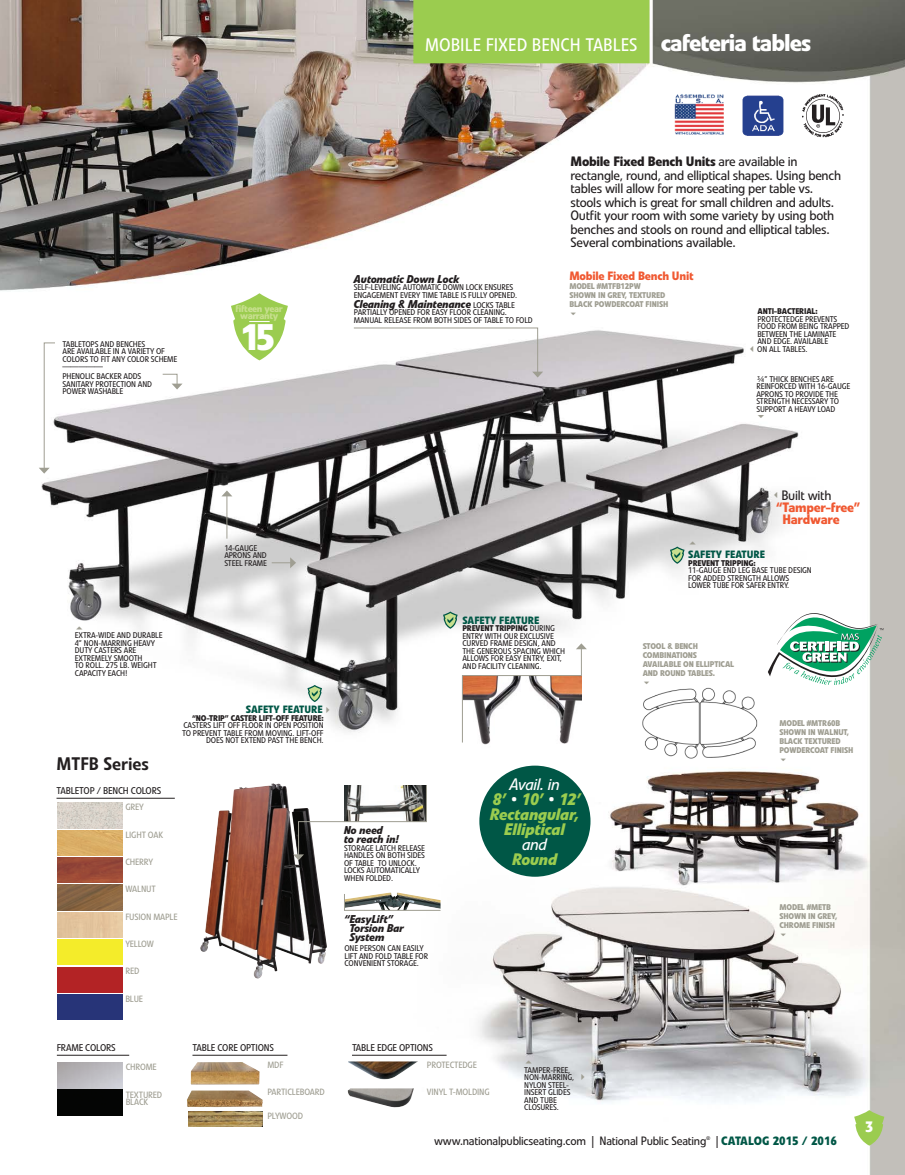
<style>
.page{position:relative;width:905px;height:1175px;background:#fff}
.page>*{position:absolute;margin:0;border:0;box-sizing:border-box;transform-origin:0 0}
.t1{font:700 36.6px "Linotype Veto";color:#fff}
.t2{font:700 24px "Linotype Veto";letter-spacing:-.04em;color:#fff}
.t3{font:18px "Linotype Veto";color:#fff}
.t4{font:500 18px "Linotype Veto";color:#231f20}
.t5{font:italic 700 16.5px/15px "Linotype Veto";letter-spacing:-.02em;color:#9bcc4f;text-align:center}
.t6{font:700 15px "Linotype Veto";color:#fff}
.Description{font:13.5px/13.5px "Linotype Veto";letter-spacing:-.02em;color:#231f20}
.t7{font:700 13.5px/12px "Linotype Veto";letter-spacing:-.02em;color:#f05932}
.t8{font:12px "Linotype Veto";letter-spacing:-.02em;color:#231f20}
.t9{font:700 12px "Linotype Veto";letter-spacing:-.02em;color:#f05932}
.t10{font:700 12px "Linotype Veto";color:#005746}
.t11{font:italic 700 11.25px/9px "Linotype Veto";letter-spacing:-.02em;color:#231f20}
.t12{font:700 10.5px "Linotype Veto";color:#005746}
.t13{font:9.75px "Linotype Veto";letter-spacing:-.02em;color:#231f20}
.t14{font:700 9.75px/6.9px "Linotype Veto";letter-spacing:-.04em;color:#c7df8e;text-align:center}
.t15{font:9px/7.5px "Linotype Veto";letter-spacing:-.02em;color:#9f9e92}
.t16{font:8.25px/7.5px "Linotype Veto";letter-spacing:-.02em;color:#231f20}
.t17{font:700 8.25px/9px "Linotype Veto";letter-spacing:-.02em;color:#9f9e92}
.t18{font:700 8.25px "Linotype Veto";letter-spacing:-.02em;color:#231f20}
.t19{font:5.25px "Linotype Veto";color:#231f20}
.s1{font-weight:400;font-style:normal;font-size:8.25px}
.s2{font-weight:700}
.s3{color:#9f9e92}
.s4{font-weight:400;color:#fff}
.s5{font-weight:400;color:#231f20}
</style>
<div class="page">
<img style="left:0;top:0;width:904px;height:1174px">
<img style="left:797px;top:91px;width:54px;height:49px">
<img style="left:743px;top:95px;width:40px;height:41px">
<img style="left:660px;top:82px;width:68px;height:63px">
<img style="left:200px;top:783px;width:109px;height:195px">
<svg style="left:307px;top:685px;width:15px;height:17px"></svg>
<div style="left:479px;top:765px;width:111px;height:111px;background:#005746;border-radius:50%"></div>
<img style="left:462px;top:743px;width:119px;height:7px">
<svg style="left:293px;top:784px;width:134px;height:76px"></svg>
<div style="left:344px;top:887px;width:96px;height:23px;background:#fff"></div>
<img style="left:642px;top:685px;width:119px;height:73px">
<svg style="left:854px;top:1110px;width:30px;height:35px"></svg>
<div style="left:413px;top:0;width:236px;height:63px;background:#9bcc4f"></div>
<svg style="left:767px;top:605px;width:116px;height:80px"></svg>
<svg style="left:39px;top:342px;width:17px;height:131px"></svg>
<svg style="left:162px;top:373px;width:20px;height:16px"></svg>
<svg style="left:353px;top:327px;width:190px;height:50px"></svg>
<hr style="left:226px;top:495px;width:1px;height:43px;background:#9f9e92">
<svg style="left:221px;top:490px;width:11px;height:6px"></svg>
<svg style="left:272px;top:557px;width:24px;height:11px"></svg>
<svg style="left:344px;top:893px;width:97px;height:18px"></svg>
<svg style="left:443px;top:611px;width:14px;height:17px"></svg>
<svg style="left:461px;top:643px;width:126px;height:100px"></svg>
<svg style="left:231px;top:293px;width:57px;height:67px"></svg>
<hr style="left:57px;top:1054px;width:72px;height:1px;background:#231f20">
<img style="left:58px;top:1062px;width:64px;height:53px">
<hr style="left:57px;top:798px;width:118px;height:1px;background:#231f20">
<img style="left:57px;top:802px;width:65px;height:26px">
<img style="left:57px;top:885px;width:65px;height:25px">
<div style="left:57px;top:967px;width:65px;height:25px;background:#b32325"></div>
<img style="left:57px;top:830px;width:65px;height:25px">
<img style="left:57px;top:912px;width:65px;height:25px">
<div style="left:57px;top:994px;width:65px;height:25px;background:#273478"></div>
<img style="left:57px;top:857px;width:65px;height:26px">
<div style="left:57px;top:939px;width:65px;height:26px;background:#f4ec2a"></div>
<img style="left:191px;top:1062px;width:69px;height:22px">
<img style="left:348px;top:1061px;width:70px;height:18px">
<img style="left:187px;top:1090px;width:77px;height:17px">
<img style="left:348px;top:1088px;width:66px;height:21px">
<img style="left:189px;top:1111px;width:73px;height:15px">
<hr style="left:192px;top:1054px;width:95px;height:1px;background:#231f20">
<hr style="left:352px;top:1054px;width:94px;height:1px;background:#231f20">
<svg style="left:76px;top:626px;width:6px;height:3px"></svg>
<svg style="left:644px;top:681px;width:5px;height:3px"></svg>
<svg style="left:570px;top:312px;width:5px;height:3px"></svg>
<svg style="left:758px;top:415px;width:6px;height:3px"></svg>
<svg style="left:670px;top:542px;width:25px;height:22px"></svg>
<svg style="left:526px;top:1060px;width:6px;height:3px"></svg>
<p class="t3" style="left:425px;top:35px;width:214px">MOBILE FIXED BENCH TABLES</p>
<p class="t2" style="left:660px;top:28px;width:152px">cafeteria tables</p>
<p class="t16" style="left:62px;top:340px;width:116px">TABLETOPS AND BENCHES<br>ARE AVAILABLE IN A VARIETY OF<br>COLORS TO FIT ANY COLOR SCHEME —————</p>
<p class="t16" style="left:62px;top:373px;width:91px">PHENOLIC BACKER ADDS<br>SANITARY PROTECTION AND<br>POWER WASHABLE</p>
<p class="t14" style="left:235px;top:305px;width:49px">fifteen year warranty</p>
<p class="t1" style="left:240px;top:315px;width:36px">15</p>
<p class="t11" style="left:354px;top:274px;width:107px">Automatic Down Lock</p>
<p class="t16" style="left:354px;top:284px;width:165px">SELF-LEVELING AUTOMATIC DOWN LOCK ENSURES<br>ENGAGEMENT EVERY TIME TABLE IS FULLY OPENED.</p>
<p class="t11" style="left:354px;top:300px;width:163px">Cleaning &amp; Maintenance <span class="s1">LOCKS TABLE</span></p>
<p class="t16" style="left:354px;top:309px;width:180px">PARTIALLY OPENED FOR EASY FLOOR CLEANING.<br>MANUAL RELEASE FROM BOTH SIDES OF TABLE TO FOLD</p>
<p class="Description" style="left:570px;top:155px;width:272px"><span class="s2">Mobile Fixed Bench Units</span> are available in rectangle, round, and elliptical shapes. Using bench tables will allow for more seating per table vs. stools which is great for small children and adults.<br>Outfit your room with some variety by using both benches and stools on round and elliptical tables.<br>Several combinations available.</p>
<p class="t9" style="left:569px;top:268px;width:126px">Mobile Fixed Bench Unit</p>
<p class="t17" style="left:569px;top:281px;width:100px">MODEL #MTFB12PW<br>SHOWN IN GREY, TEXTURED<br>BLACK POWDERCOAT FINISH</p>
<p class="t16" style="left:757px;top:307px;width:93px"><span class="s2">ANTI-BACTERIAL:<br></span>PROTECTEDGE PREVENTS<br>FOOD FROM BEING TRAPPED<br>BETWEEN THE LAMINATE<br>AND EDGE. AVAILABLE</p>
<p class="t16" style="left:747px;top:345px;width:61px"><span class="s3">✓</span>ON ALL TABLES.</p>
<p class="t16" style="left:756px;top:375px;width:95px">¾” THICK BENCHES ARE<br>REINFORCED WITH 16-GAUGE<br>APRONS TO PROVIDE THE<br>STRENGTH NECESSARY TO<br>SUPPORT A HEAVY LOAD</p>
<p class="t16" style="left:224px;top:544px;width:44px">14-GAUGE<br>APRONS AND<br>STEEL FRAME</p>
<p class="t16" style="left:75px;top:632px;width:89px">EXTRA-WIDE AND DURABLE<br>4” NON-MARRING HEAVY<br>DUTY CASTERS ARE<br>EXTREMELY SMOOTH<br>TO ROLL. 275 LB. WEIGHT<br>CAPACITY EACH!</p>
<p class="t4" style="left:57px;top:753px;width:94px">MTFB Series</p>
<p class="t13" style="left:57px;top:784px;width:106px">TABLETOP / BENCH COLORS</p>
<p class="t15" style="left:125px;top:803px;width:20px">GREY</p>
<p class="t15" style="left:125px;top:831px;width:39px">LIGHT OAK</p>
<p class="t15" style="left:125px;top:858px;width:29px">CHERRY</p>
<p class="t15" style="left:125px;top:885px;width:32px">WALNUT</p>
<p class="t12" style="left:246px;top:703px;width:88px">SAFETY FEATURE<span class="s3">✔</span></p>
<p class="t16" style="left:182px;top:714px;width:143px;text-align:right"><span class="s2">“NO-TRIP” CASTER LIFT-OFF FEATURE:<br></span>CASTERS LIFT OFF FLOOR IN OPEN POSITION TO PREVENT TABLE FROM MOVING. LIFT-OFF DOES NOT EXTEND PAST THE BENCH.</p>
<p class="t15" style="left:125px;top:913px;width:54px">FUSION MAPLE</p>
<p class="t15" style="left:125px;top:940px;width:30px">YELLOW</p>
<p class="t15" style="left:125px;top:967px;width:16px">RED</p>
<p class="t15" style="left:125px;top:995px;width:19px">BLUE</p>
<p class="t11" style="left:344px;top:826px;width:56px">No need<br>to reach in!</p>
<p class="t16" style="left:344px;top:844px;width:82px">STORAGE LATCH RELEASE<br>HANDLES ON BOTH SIDES<br>OF TABLE TO UNLOCK.<br>LOCKS AUTOMATICALLY<br>WHEN FOLDED.</p>
<p class="t11" style="left:350px;top:914px;width:56px;text-indent:-5px">“EasyLift”<br>Torsion Bar<br>System</p>
<p class="t16" style="left:344px;top:944px;width:85px">ONE PERSON CAN EASILY<br>LIFT AND FOLD TABLE FOR<br>CONVENIENT STORAGE.</p>
<p class="t12" style="left:462px;top:613px;width:78px">SAFETY FEATURE</p>
<p class="t16" style="left:462px;top:625px;width:104px"><span class="s2">PREVENT TRIPPING</span> DURING<br>ENTRY WITH OUR EXCLUSIVE<br>CURVED FRAME DESIGN, AND<br>THE GENEROUS SPACING WHICH<br>ALLOWS FOR EASY ENTRY, EXIT,<br>AND FACILITY CLEANING.</p>
<p class="t5" style="left:490px;top:777px;width:92px"><span class="s4">Avail. in<br></span>8’ <span class="s4">•</span> 10’ <span class="s4">•</span> 12’<br>Rectangular,<br>Elliptical<br><span class="s4">and<br></span>Round</p>
<p class="Description" style="left:771px;top:488px;width:61px"><span class="s3">✓</span>Built with</p>
<p class="t7" style="left:782px;top:501px;width:79px;text-indent:-6px">“Tamper-free”<br>Hardware</p>
<p class="t12" style="left:688px;top:548px;width:78px">SAFETY FEATURE</p>
<p class="t18" style="left:688px;top:558px;width:69px">PREVENT TRIPPING:</p>
<p class="t16" style="left:688px;top:567px;width:125px">11-GAUGE END LEG BASE TUBE DESIGN<br>FOR ADDED STRENGTH ALLOWS<br>LOWER TUBE FOR SAFER ENTRY.</p>
<p class="t17" style="left:642px;top:641px;width:93px">STOOL &amp; BENCH<br>COMBINATIONS<br>AVAILABLE ON ELLIPTICAL<br>AND ROUND TABLES.</p>
<p class="t17" style="left:779px;top:719px;width:71px">MODEL #MTR60B<br>SHOWN IN WALNUT,<br>BLACK TEXTURED</p>
<p class="t17" style="left:779px;top:746px;width:75px">POWDERCOAT FINISH</p>
<p class="t17" style="left:779px;top:902px;width:59px">MODEL #METB<br>SHOWN IN GREY,<br>CHROME FINISH</p>
<p class="t13" style="left:57px;top:1041px;width:60px">FRAME COLORS</p>
<p class="t15" style="left:126px;top:1062px;width:33px">CHROME</p>
<p class="t15" style="left:126px;top:1091px;width:38px">TEXTURED<br>BLACK</p>
<p class="t13" style="left:192px;top:1041px;width:83px">TABLE CORE OPTIONS</p>
<p class="t13" style="left:352px;top:1041px;width:83px">TABLE EDGE OPTIONS</p>
<p class="t15" style="left:267px;top:1061px;width:17px">MDF</p>
<p class="t15" style="left:427px;top:1061px;width:52px">PROTECTEDGE</p>
<p class="t15" style="left:267px;top:1088px;width:59px">PARTICLEBOARD</p>
<p class="t15" style="left:427px;top:1088px;width:64px">VINYL T-MOLDING</p>
<p class="t15" style="left:267px;top:1112px;width:37px">PLYWOOD</p>
<p class="t16" style="left:524px;top:1066px;width:65px">TAMPER-FREE,<br>NON-MARRING, <span class="s3">✔</span></p>
<p class="t16" style="left:524px;top:1081px;width:48px">NYLON STEEL-<br>INSERT GLIDES<br>AND TUBE<br>CLOSURES.</p>
<p class="t8" style="left:434px;top:1133px;width:274px">www.nationalpublicseating.com | National Public Seating</p>
<p class="t19" style="left:706px;top:1135px;width:6px">®</p>
<p class="t10" style="left:716px;top:1132px;width:123px"><span class="s5">|</span> CATALOG 2015 / 2016</p>
<p class="t6" style="left:865px;top:1117px;width:10px">3</p>
</div>
